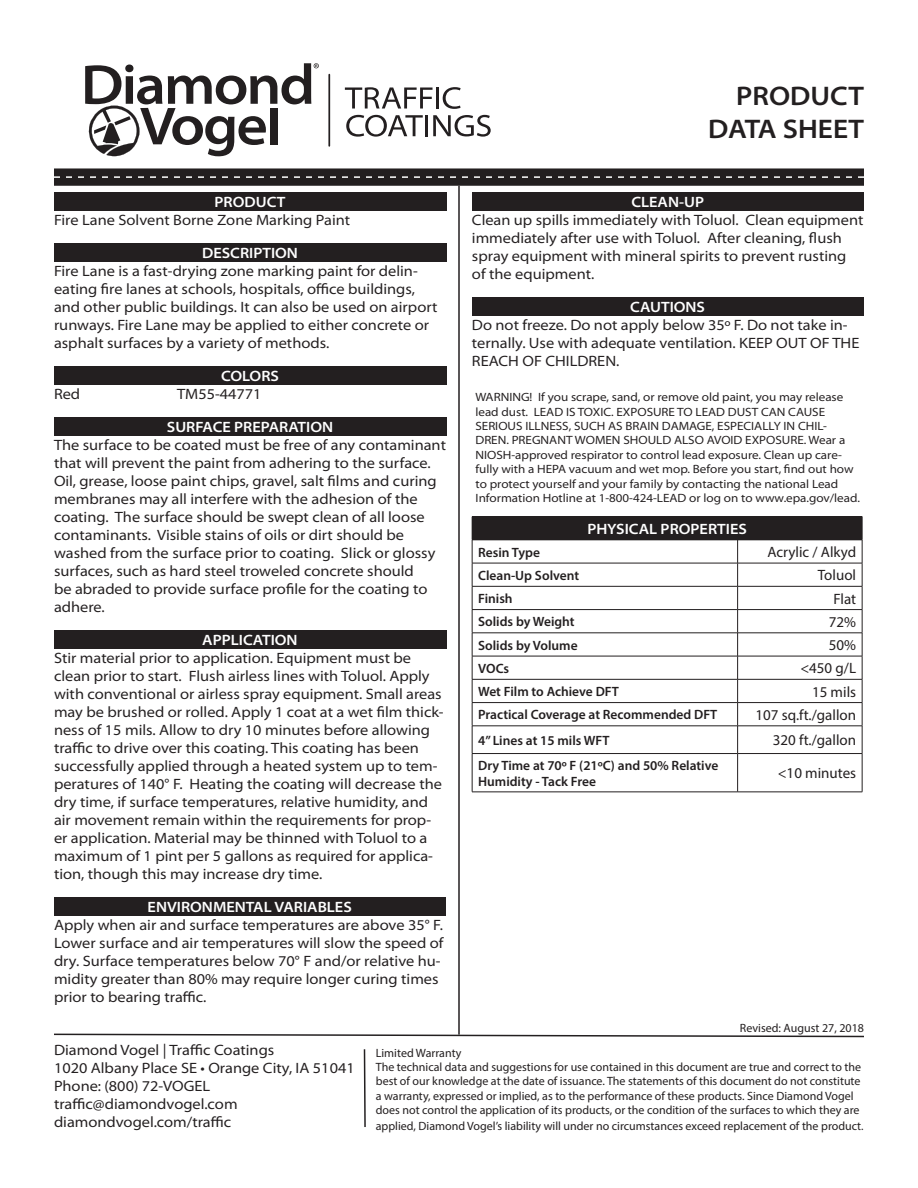
<style>
.page{position:relative;width:918px;height:1188px;background:#fff}
.page>*{position:absolute;margin:0;border:0;box-sizing:border-box;transform-origin:0 0}
.t1{font:600 semi-expanded 27px "Myriad Pro";color:#231f20}
.t2{font:semi-expanded 15px/18px "Myriad Pro";color:#231f20}
.t3{font:600 semi-expanded 15px "Myriad Pro";color:#fff}
.t4{font:15px "Myriad Pro";color:#231f20}
.t5{font:600 13.5px/16.2px "Myriad Pro";color:#231f20}
.t6{font:12px/14.7px "Myriad Pro";color:#231f20}
.t7{font:semi-expanded 12px/14.4px "Myriad Pro";color:#231f20}
.s1{font-stretch:condensed;font-size:12.75px}
</style>
<div class="page">
<hr style="left:328px;top:75px;width:2px;height:71px;background:#231f20">
<svg style="left:345px;top:87px;width:88px;height:22px"></svg>
<hr style="left:436px;top:87px;width:3px;height:22px;background:#231f20">
<svg style="left:443px;top:87px;width:18px;height:22px"></svg>
<svg style="left:346px;top:115px;width:77px;height:22px"></svg>
<hr style="left:425px;top:115px;width:3px;height:21px;background:#231f20">
<svg style="left:433px;top:115px;width:58px;height:22px"></svg>
<svg style="left:85px;top:63px;width:234px;height:93px"></svg>
<div style="left:55px;top:169px;width:808px;height:16px;background:#231f20"></div>
<div style="left:54px;top:168px;width:810px;height:18px;border:2px solid #231f20"></div>
<svg style="left:54px;top:176px;width:810px;height:2px"></svg>
<div style="left:472px;top:192px;width:391px;height:19px;background:#231f20"></div>
<div style="left:472px;top:297px;width:391px;height:18px;background:#231f20"></div>
<div style="left:472px;top:517px;width:390px;height:23px;background:#231f20"></div>
<hr style="left:472px;top:516px;width:266px;height:1px;background:#231f20">
<hr style="left:738px;top:516px;width:124px;height:1px;background:#231f20">
<hr style="left:472px;top:540px;width:266px;height:1px;background:#231f20">
<hr style="left:738px;top:540px;width:124px;height:1px;background:#231f20">
<hr style="left:472px;top:563px;width:266px;height:1px;background:#231f20">
<hr style="left:738px;top:563px;width:124px;height:1px;background:#231f20">
<hr style="left:472px;top:586px;width:266px;height:1px;background:#231f20">
<hr style="left:738px;top:586px;width:124px;height:1px;background:#231f20">
<hr style="left:472px;top:609px;width:266px;height:1px;background:#231f20">
<hr style="left:738px;top:609px;width:124px;height:1px;background:#231f20">
<hr style="left:472px;top:633px;width:266px;height:1px;background:#231f20">
<hr style="left:738px;top:633px;width:124px;height:1px;background:#231f20">
<hr style="left:472px;top:656px;width:266px;height:1px;background:#231f20">
<hr style="left:738px;top:656px;width:124px;height:1px;background:#231f20">
<hr style="left:472px;top:679px;width:266px;height:1px;background:#231f20">
<hr style="left:738px;top:679px;width:124px;height:1px;background:#231f20">
<hr style="left:472px;top:702px;width:266px;height:1px;background:#231f20">
<hr style="left:738px;top:702px;width:124px;height:1px;background:#231f20">
<hr style="left:472px;top:726px;width:266px;height:1px;background:#231f20">
<svg style="left:472px;top:540px;width:1px;height:213px"></svg>
<hr style="left:738px;top:726px;width:124px;height:1px;background:#231f20">
<svg style="left:737px;top:540px;width:1px;height:213px"></svg>
<svg style="left:862px;top:517px;width:1px;height:236px"></svg>
<hr style="left:472px;top:753px;width:266px;height:1px;background:#231f20">
<hr style="left:472px;top:754px;width:1px;height:38px;background:#231f20">
<hr style="left:738px;top:753px;width:124px;height:1px;background:#231f20">
<hr style="left:737px;top:754px;width:1px;height:38px;background:#231f20">
<hr style="left:862px;top:754px;width:1px;height:38px;background:#231f20">
<hr style="left:472px;top:792px;width:266px;height:1px;background:#231f20">
<hr style="left:738px;top:792px;width:124px;height:1px;background:#231f20">
<div style="left:54px;top:192px;width:392px;height:19px;background:#231f20"></div>
<div style="left:54px;top:243px;width:392px;height:18px;background:#231f20"></div>
<div style="left:54px;top:366px;width:392px;height:18px;background:#231f20"></div>
<div style="left:54px;top:417px;width:392px;height:18px;background:#231f20"></div>
<div style="left:54px;top:630px;width:392px;height:18px;background:#231f20"></div>
<div style="left:54px;top:897px;width:392px;height:18px;background:#231f20"></div>
<svg style="left:54px;top:1033px;width:810px;height:5px"></svg>
<svg style="left:363px;top:1049px;width:3px;height:78px"></svg>
<hr style="left:458px;top:186px;width:2px;height:849px;background:#231f20">
<p class="t1" style="left:736px;top:81px;width:129px">PRODUCT</p>
<p class="t1" style="left:708px;top:113px;width:157px">DATA SHEET</p>
<p class="t3" style="left:631px;top:194px;width:74px">CLEAN-UP</p>
<p class="t2" style="left:472px;top:211px;width:393px">Clean up spills immediately with Toluol. Clean equipment immediately after use with Toluol. After cleaning, flush spray equipment with mineral spirits to prevent rusting of the equipment.</p>
<p class="t3" style="left:630px;top:299px;width:76px">CAUTIONS</p>
<p class="t2" style="left:472px;top:316px;width:389px">Do not freeze. Do not apply below 35º F. Do not take in&shy;ternally. Use with adequate ventilation. KEEP OUT OF THE<br>REACH OF CHILDREN.</p>
<p class="t7" style="left:475px;top:390px;width:386px">WARNING! If you scrape, sand, or remove old paint, you may release lead dust. LEAD IS TOXIC. EXPOSURE TO LEAD DUST CAN CAUSE SERIOUS ILLNESS, SUCH AS BRAIN DAMAGE, ESPECIALLY IN CHIL-DREN. PREGNANT WOMEN SHOULD ALSO AVOID EXPOSURE. Wear a NIOSH-approved respirator to control lead exposure. Clean up care&shy;fully with a HEPA vacuum and wet mop. Before you start, find out how to protect yourself and your family by contacting the national Lead Information Hotline at 1-800-424-LEAD or log on to www.epa.gov/lead.</p>
<p class="t3" style="left:587px;top:520px;width:161px">PHYSICAL PROPERTIES</p>
<p class="t5" style="left:478px;top:544px;width:63px">Resin Type</p>
<p class="t4" style="left:768px;top:543px;width:90px">Acrylic / Alkyd</p>
<p class="t5" style="left:478px;top:567px;width:103px">Clean-Up Solvent</p>
<p class="t4" style="left:818px;top:566px;width:40px">Toluol</p>
<p class="t5" style="left:478px;top:590px;width:36px">Finish</p>
<p class="t4" style="left:833px;top:589px;width:24px">Flat</p>
<p class="t5" style="left:478px;top:613px;width:98px">Solids by Weight</p>
<p class="t4" style="left:829px;top:613px;width:29px">72%</p>
<p class="t5" style="left:478px;top:637px;width:101px">Solids by Volume</p>
<p class="t4" style="left:829px;top:636px;width:29px">50%</p>
<p class="t5" style="left:478px;top:660px;width:33px">VOCs</p>
<p class="t4" style="left:800px;top:659px;width:57px">&lt;450 g/L</p>
<p class="t5" style="left:478px;top:683px;width:142px">Wet Film to Achieve DFT</p>
<p class="t4" style="left:812px;top:682px;width:46px">15 mils</p>
<p class="t5" style="left:478px;top:706px;width:241px">Practical Coverage at Recommended DFT</p>
<p class="t4" style="left:756px;top:706px;width:102px">107 sq.ft./gallon</p>
<p class="t5" style="left:478px;top:732px;width:133px">4” Lines at 15 mils WFT</p>
<p class="t4" style="left:773px;top:731px;width:85px">320 ft./gallon</p>
<p class="t5" style="left:478px;top:757px;width:242px">Dry Time at 70º F (21ºC) and 50% Relative<br>Humidity - Tack Free</p>
<p class="t4" style="left:778px;top:764px;width:80px">&lt;10 minutes</p>
<p class="t3" style="left:215px;top:194px;width:72px">PRODUCT</p>
<p class="t2" style="left:54px;top:211px;width:298px">Fire Lane Solvent Borne Zone Marking Paint</p>
<p class="t3" style="left:202px;top:245px;width:97px">DESCRIPTION</p>
<p class="t2" style="left:54px;top:262px;width:385px">Fire Lane is a fast-drying zone marking paint for delin&shy;eating fire lanes at schools, hospitals, office buildings, and other public buildings. It can also be used on airport runways. Fire Lane may be applied to either concrete or asphalt surfaces by a variety of methods.</p>
<p class="t3" style="left:221px;top:367px;width:59px">COLORS</p>
<p class="t2" style="left:54px;top:385px;width:28px">Red</p>
<p class="t2" style="left:177px;top:385px;width:86px">TM55-44771</p>
<p class="t3" style="left:167px;top:418px;width:168px">SURFACE PREPARATION</p>
<p class="t2" style="left:54px;top:436px;width:394px">The surface to be coated must be free of any contaminant that will prevent the paint from adhering to the surface.<br>Oil, grease, loose paint chips, gravel, salt films and curing membranes may all interfere with the adhesion of the coating. The surface should be swept clean of all loose contaminants. Visible stains of oils or dirt should be washed from the surface prior to coating. Slick or glossy surfaces, such as hard steel troweled concrete should<br>be abraded to provide surface profile for the coating to adhere.</p>
<p class="t3" style="left:202px;top:631px;width:97px">APPLICATION</p>
<p class="t2" style="left:54px;top:649px;width:391px">Stir material prior to application. Equipment must be clean prior to start. Flush airless lines with Toluol. Apply with conventional or airless spray equipment. Small areas may be brushed or rolled. Apply 1 coat at a wet film thick&shy;ness of 15 mils. Allow to dry 10 minutes before allowing traffic to drive over this coating. This coating has been successfully applied through a heated system up to tem&shy;peratures of 140° F. Heating the coating will decrease the dry time, if surface temperatures, relative humidity, and air movement remain within the requirements for prop&shy;er application. Material may be thinned with Toluol to a maximum of 1 pint per 5 gallons as required for applica&shy;tion, though this may increase dry time.</p>
<p class="t3" style="left:148px;top:898px;width:206px">ENVIRONMENTAL VARIABLES</p>
<p class="t2" style="left:54px;top:916px;width:391px">Apply when air and surface temperatures are above 35° F.<br>Lower surface and air temperatures will slow the speed of dry. Surface temperatures below 70° F and/or relative hu&shy;midity greater than 80% may require longer curing times prior to bearing traffic.</p>
<p class="t2" style="left:54px;top:1041px;width:222px">Diamond Vogel | Traffic Coatings</p>
<p class="t2" style="left:54px;top:1059px;width:302px">1020 Albany Place SE • Orange City, IA 51041</p>
<p class="t2" style="left:54px;top:1077px;width:158px">Phone: (800) 72-VOGEL</p>
<p class="t2" style="left:54px;top:1095px;width:185px">traffic@diamondvogel.com</p>
<p class="t2" style="left:54px;top:1113px;width:179px">diamondvogel.com/traffic</p>
<p class="t6" style="left:740px;top:1020px;width:126px">Revised: August 27, 2018</p>
<p class="t6" style="left:376px;top:1045px;width:87px">Limited Warranty</p>
<p class="t6" style="left:376px;top:1060px;width:489px">The technical data and suggestions for use contained in this document are true and correct to the best of our knowledge at the date of issuance. The statements of this document do not constitute a warranty, expressed or implied, as to the performance of these products. Since Diamond Vogel does not control the application of its products, or the condition of the surfaces to which they are applied, Diamond Vogel’s liability will under no circumstances exceed replacement of the product<span class="s1">.</span></p>
</div>
